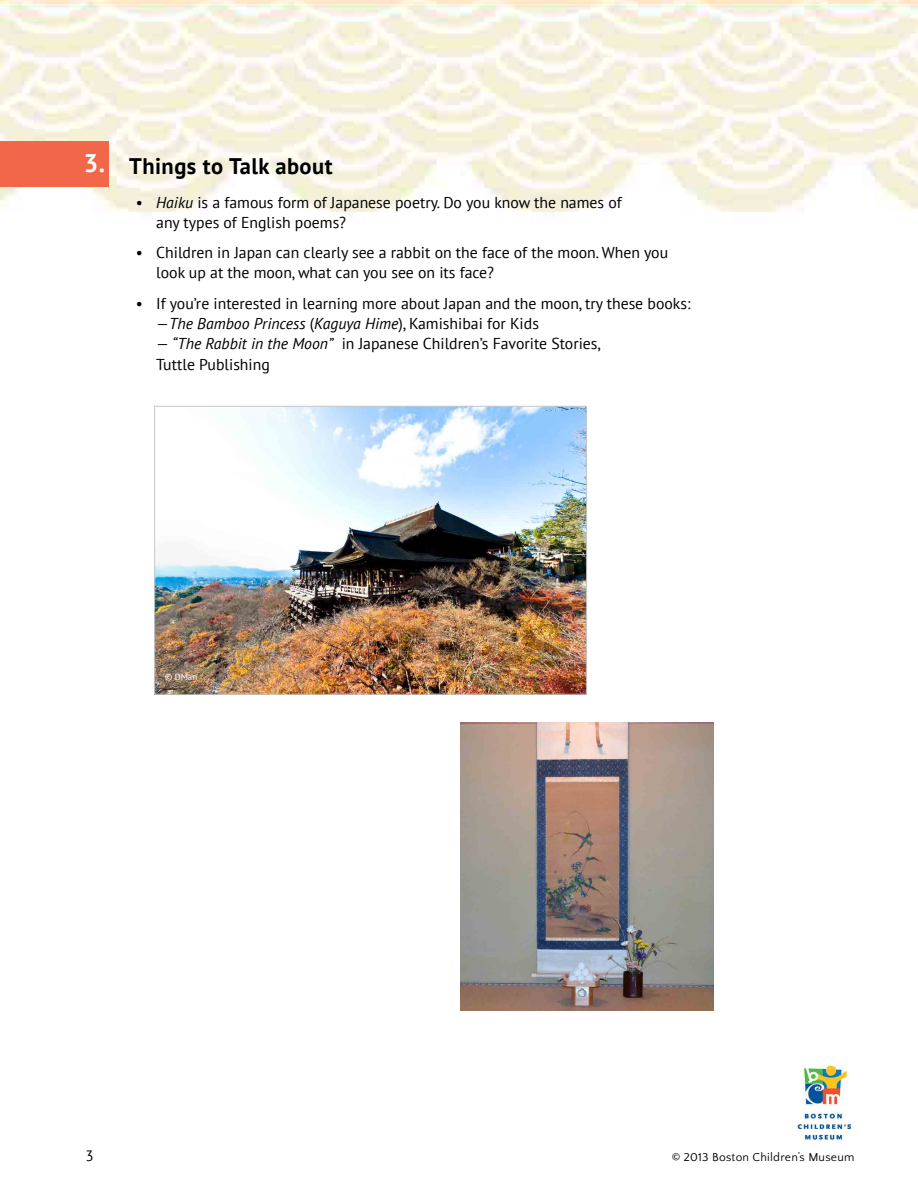
<style>
.page{position:relative;width:918px;height:1188px;background:#fff}
.page>*{position:absolute;margin:0;border:0;box-sizing:border-box;transform-origin:0 0}
.t1{font:700 25.5px "PT Sans";color:#fff}
.t2{font:700 22.5px "PT Sans";letter-spacing:.02em;color:#000}
.t3{font:15.75px/20.2px "PT Sans";color:#000}
.t4{font:15px "PT Sans";color:#000}
.t5{font:12px "Quattrocento Sans";letter-spacing:.02em;color:#000}
.t6{font:9px "PT Sans";color:#fff}
.s1{font-style:italic}
</style>
<div class="page">
<img style="left:1px;top:0;width:917px;height:213px">
<img style="left:797px;top:1066px;width:54px;height:75px">
<div style="left:0;top:141px;width:109px;height:46px;background:#f26649"></div>
<img style="left:156px;top:408px;width:429px;height:284px">
<div style="left:154px;top:406px;width:433px;height:288px;border:1px solid #c7c8ca"></div>
<img style="left:460px;top:723px;width:253px;height:288px">
<h1 class="t1" style="left:84px;top:147px;width:23px">3.</h1>
<h2 class="t2" style="left:129px;top:151px;width:205px">Things to Talk about</h2>
<p class="t3" style="left:156px;top:192px;width:467px;text-indent:-20px">• <span class="s1">Haiku</span> is a famous form of Japanese poetry. Do you know the names of any types of English poems?</p>
<p class="t3" style="left:156px;top:242px;width:514px;text-indent:-20px">• Children in Japan can clearly see a rabbit on the face of the moon. When you look up at the moon, what can you see on its face?</p>
<p class="t3" style="left:156px;top:293px;width:536px;text-indent:-20px">• If you’re interested in learning more about Japan and the moon, try these books: —<span class="s1">The Bamboo Princess</span> (<span class="s1">Kaguya Hime</span>), Kamishibai for Kids</p>
<p class="t3" style="left:156px;top:333px;width:446px">— <span class="s1">“The Rabbit in the Moon”</span> in Japanese Children’s Favorite Stories,<br>Tuttle Publishing</p>
<p class="t6" style="left:165px;top:671px;width:34px">© DMan</p>
<p class="t4" style="left:86px;top:1146px;width:10px">3</p>
<p class="t5" style="left:672px;top:1151px;width:184px">© 2013 Boston Children’s Museum</p>
</div>
